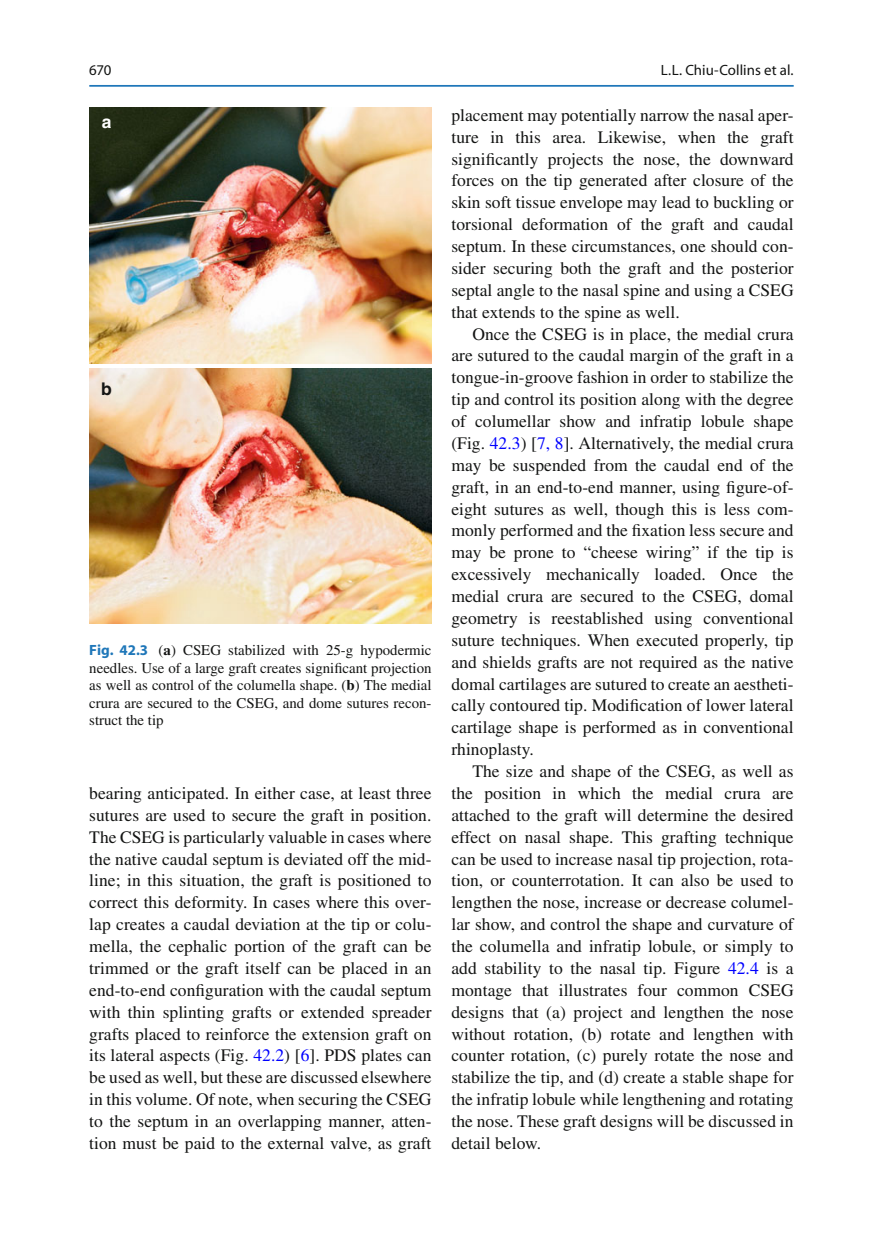
<style>
.page{position:relative;width:883px;height:1260px;background:#fff}
.page>*{position:absolute;margin:0;border:0;box-sizing:border-box;transform-origin:0 0}
.t1{font:17.5px/21.9px "Times";letter-spacing:.005em;color:#131413;text-align:justify}
.t2{font:700 17.5px "Helvetica";color:#fff}
.t3{font:700 17.5px "Helvetica";color:#131413}
.t4{font:14.88px/17.5px "Times";color:#131413;text-align:justify}
.t5{font:14.88px "Myriad";letter-spacing:.005em;color:#131413}
.s1{font-family:"Myriad";font-weight:700;color:#1f77b9}
.s2{font-weight:700}
.s3{color:#00f}
</style>
<div class="page">
<hr style="left:89px;top:85px;width:705px;height:2px;background:#1f77b9">
<img style="left:89px;top:369px;width:343px;height:255px">
<img style="left:89px;top:107px;width:343px;height:257px">
<p class="t5" style="left:89px;top:64px;width:24px">670</p>
<p class="t5" style="left:661px;top:64px;width:134px">L.L. Chiu-Collins et al.</p>
<p class="t2" style="left:102px;top:116px;width:11px">a</p>
<p class="t3" style="left:101px;top:383px;width:12px">b</p>
<p class="t4" style="left:89px;top:643px;width:344px"><span class="s1">Fig. 42.3</span> ( <span class="s2">a</span> ) CSEG stabilized with 25-g hypodermic needles. Use of a large graft creates signi fi cant projection as well as control of the columella shape. ( <span class="s2">b</span> ) The medial crura are secured to the CSEG, and dome sutures recon&shy;struct the tip</p>
<p class="t1" style="left:89px;top:784px;width:344px">bearing anticipated. In either case, at least three sutures are used to secure the graft in position.<br>The CSEG is particularly valuable in cases where the native caudal septum is deviated off the mid&shy;line; in this situation, the graft is positioned to correct this deformity. In cases where this over&shy;lap creates a caudal deviation at the tip or colu&shy;mella, the cephalic portion of the graft can be trimmed or the graft itself can be placed in an end-to-end con fi guration with the caudal septum with thin splinting grafts or extended spreader grafts placed to reinforce the extension graft on its lateral aspects (Fig. <span class="s3">42.2</span> ) [ <span class="s3">6</span> ] . PDS plates can be used as well, but these are discussed elsewhere in this volume. Of note, when securing the CSEG to the septum in an overlapping manner, atten&shy;tion must be paid to the external valve, as graft</p>
<p class="t1" style="left:451px;top:106px;width:344px">placement may potentially narrow the nasal aper&shy;ture in this area. Likewise, when the graft signi fi cantly projects the nose, the downward forces on the tip generated after closure of the skin soft tissue envelope may lead to buckling or torsional deformation of the graft and caudal septum. In these circumstances, one should con&shy;sider securing both the graft and the posterior septal angle to the nasal spine and using a CSEG that extends to the spine as well.</p>
<p class="t1" style="left:451px;top:324px;width:344px;text-indent:21px">Once the CSEG is in place, the medial crura are sutured to the caudal margin of the graft in a tongue-in-groove fashion in order to stabilize the tip and control its position along with the degree of columellar show and infratip lobule shape (Fig. <span class="s3">42.3</span> ) [ <span class="s3">7, 8</span> ] . Alternatively, the medial crura may be suspended from the caudal end of the graft, in an end-to-end manner, using fi gure-of&shy;eight sutures as well, though this is less com&shy;monly performed and the fi xation less secure and may be prone to “cheese wiring” if the tip is excessively mechanically loaded. Once the medial crura are secured to the CSEG, domal geometry is reestablished using conventional suture techniques. When executed properly, tip and shields grafts are not required as the native domal cartilages are sutured to create an aestheti&shy;cally contoured tip. Modi fi cation of lower lateral cartilage shape is performed as in conventional rhinoplasty.</p>
<p class="t1" style="left:451px;top:762px;width:344px;text-indent:21px">The size and shape of the CSEG, as well as the position in which the medial crura are attached to the graft will determine the desired effect on nasal shape. This grafting technique can be used to increase nasal tip projection, rota&shy;tion, or counterrotation. It can also be used to lengthen the nose, increase or decrease columel&shy;lar show, and control the shape and curvature of the columella and infratip lobule, or simply to add stability to the nasal tip. Figure <span class="s3">42.4</span> is a montage that illustrates four common CSEG designs that (a) project and lengthen the nose without rotation, (b) rotate and lengthen with counter rotation, (c) purely rotate the nose and stabilize the tip, and (d) create a stable shape for the infratip lobule while lengthening and rotating the nose. These graft designs will be discussed in detail below.</p>
</div>
